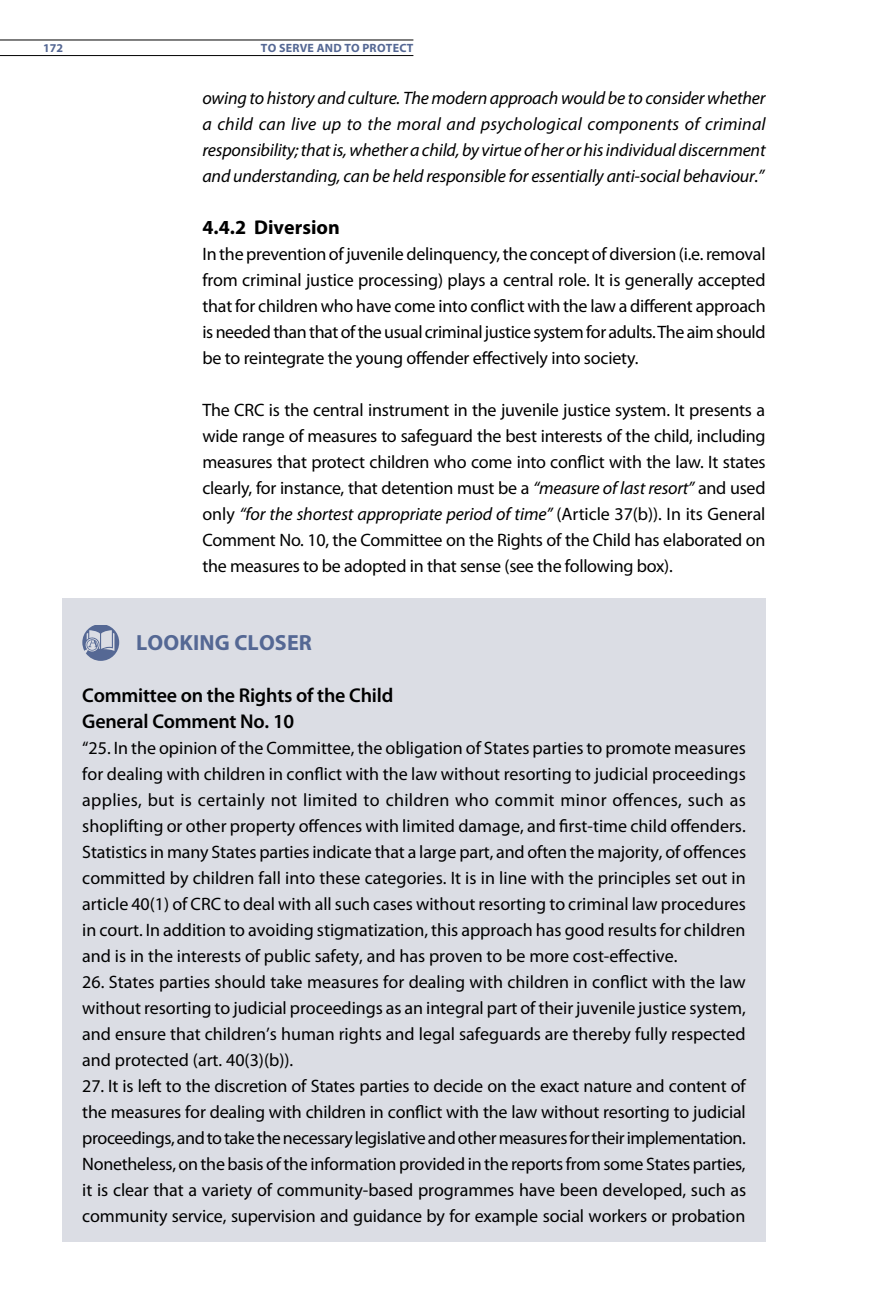
<style>
.page{position:relative;width:879px;height:1304px;background:#fff}
.page>*{position:absolute;margin:0;border:0;box-sizing:border-box;transform-origin:0 0}
.Tableau_titre{font:700 22px "Myriad Pro";letter-spacing:.01em;color:#556894}
.Tableau_soustitre{font:600 20px "Myriad Pro";letter-spacing:-.01em;color:#000}
.STitre_niveau3{font:700 20px "Myriad Pro";color:#000}
.Tableau_texte{font:18px/26px "Myriad Pro";color:#000;text-align:justify}
.Paragraphe_texte{font:18px/26px "Myriad Pro";letter-spacing:-.015em;color:#000;text-align:justify}
.Paragraphe_texte-2{font:italic 18px/26px "Myriad Pro";letter-spacing:-.01em;color:#000;text-align:justify}
.t1{font:700 12px "Myriad Pro";letter-spacing:.02em;color:#556894}
.s1{font-style:italic}
</style>
<div class="page">
<hr style="left:0;top:40px;width:413px;height:1px;background:#000">
<hr style="left:0;top:55px;width:413px;height:1px;background:#000">
<div style="left:62px;top:598px;width:703px;height:644px;background:#dbdde4"></div>
<svg style="left:82px;top:625px;width:37px;height:36px"></svg>
<p class="t1" style="left:43px;top:41px;width:21px">172</p>
<p class="t1" style="left:261px;top:41px;width:154px">TO SERVE AND TO PROTECT</p>
<p class="Paragraphe_texte-2" style="left:202px;top:85px;width:565px">owing to history and culture. The modern approach would be to consider whether a child can live up to the moral and psychological components of criminal responsibility; that is, whether a child, by virtue of her or his individual discernment and understanding, can be held responsible for essentially anti-social behaviour.”</p>
<p class="STitre_niveau3" style="left:202px;top:216px;width:139px">4.4.2 Diversion</p>
<p class="Paragraphe_texte" style="left:202px;top:241px;width:565px">In the prevention of juvenile delinquency, the concept of diversion (i.e. removal from criminal justice processing) plays a central role. It is generally accepted that for children who have come into conflict with the law a different approach is needed than that of the usual criminal justice system for adults. The aim should be to reintegrate the young offender effectively into society.</p>
<p class="Paragraphe_texte" style="left:202px;top:397px;width:565px">The CRC is the central instrument in the juvenile justice system. It presents a wide range of measures to safeguard the best interests of the child, including measures that protect children who come into conflict with the law. It states clearly, for instance, that detention must be a <span class="s1">“measure of last resort”</span> and used only <span class="s1">“for the shortest appropriate period of time”</span> (Article 37(b)). In its General Comment No. 10, the Committee on the Rights of the Child has elaborated on the measures to be adopted in that sense (see the following box).</p>
<p class="Tableau_titre" style="left:136px;top:630px;width:177px">LOOKING CLOSER</p>
<p class="Tableau_soustitre" style="left:82px;top:684px;width:312px">Committee on the Rights of the Child</p>
<p class="Tableau_soustitre" style="left:82px;top:710px;width:213px">General Comment No. 10</p>
<p class="Tableau_texte" style="left:82px;top:735px;width:665px">“25. In the opinion of the Committee, the obligation of States parties to promote measures for dealing with children in conflict with the law without resorting to judicial proceedings applies, but is certainly not limited to children who commit minor offences, such as shoplifting or other property offences with limited damage, and first-time child offenders.<br>Statistics in many States parties indicate that a large part, and often the majority, of offences committed by children fall into these categories. It is in line with the principles set out in article 40(1) of CRC to deal with all such cases without resorting to criminal law procedures in court. In addition to avoiding stigmatization, this approach has good results for children and is in the interests of public safety, and has proven to be more cost-effective.</p>
<p class="Tableau_texte" style="left:82px;top:969px;width:665px">26. States parties should take measures for dealing with children in conflict with the law without resorting to judicial proceedings as an integral part of their juvenile justice system, and ensure that children’s human rights and legal safeguards are thereby fully respected and protected (art. 40(3)(b)).</p>
<p class="Tableau_texte" style="left:82px;top:1073px;width:665px">27. It is left to the discretion of States parties to decide on the exact nature and content of the measures for dealing with children in conflict with the law without resorting to judicial proceedings, and to take the necessary legislative and other measures for their implementation.<br>Nonetheless, on the basis of the information provided in the reports from some States parties, it is clear that a variety of community-based programmes have been developed, such as community service, supervision and guidance by for example social workers or probation</p>
</div>
